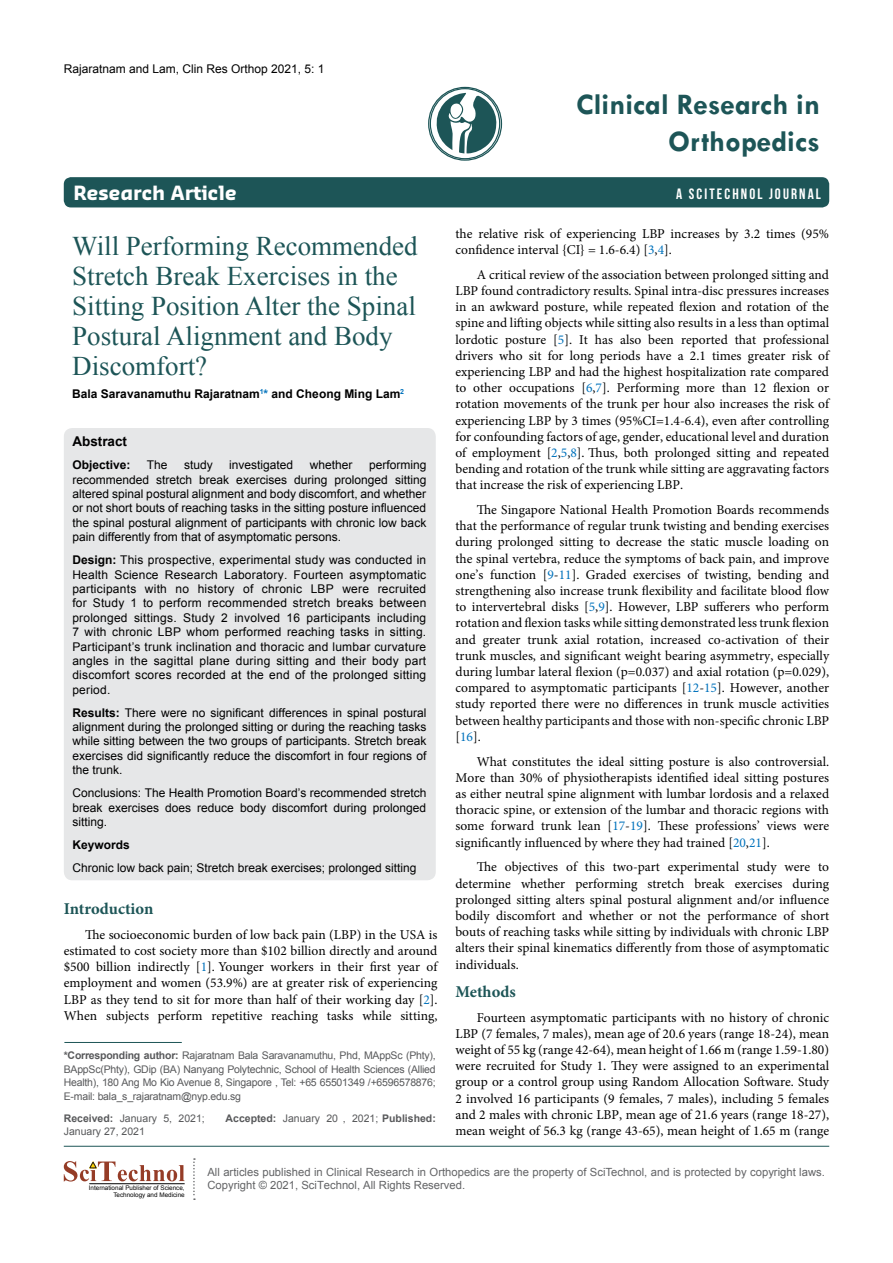
<style>
.page{position:relative;width:893px;height:1263px;background:#fff}
.page>*{position:absolute;margin:0;border:0;box-sizing:border-box;transform-origin:0 0}
.t1{font:700 30px/37.5px "Tw Cen";color:#1d5557;text-align:right}
.t2{font:27px/30px "Times New Roman";color:#1d5557}
.t3{font:700 19.2px "Sansa";color:#fff}
.t4{font:700 16.5px "Minion Pro";color:#1d5557}
.t5{font:15px "Bebas Neue";letter-spacing:.14em;color:#fff}
.t6{font:13.5px/16.2px "Minion Pro";color:#000;text-align:justify}
.t7{font:700 13.5px "Arial";color:#000}
.t8{font:12px/14.4px "Arial";color:#000;text-align:justify}
.t9{font:700 12px "Arial";color:#000}
.t10{font:11.25px/13.5px "Arial";color:#636466}
.t11{font:10.5px/13.5px "Arial";letter-spacing:-.02em;color:#58595b;text-align:justify}
.t12{font:10.5px "Arial";color:#58595b}
.t13{font:700 10.5px "Arial";color:#58595b}
.t14{font:6.3px/7.6px "Arial";color:#000;text-align:right}
.s1{color:#0072bc}
.s2{font-weight:700}
.s3{font-weight:400}
</style>
<div class="page">
<div style="left:64px;top:177px;width:765px;height:30px;background:#1d5557;border-radius:7px"></div>
<hr style="left:64px;top:1146px;width:765px;height:1px;background:#1d5557">
<svg style="left:193px;top:1158px;width:2px;height:42px"></svg>
<svg style="left:64px;top:1161px;width:121px;height:20px"></svg>
<hr style="left:89px;top:1183px;width:96px;height:1px;background:#000">
<div style="left:430px;top:88px;width:70px;height:71px;border:1px solid #1d5557;border-radius:50%"></div>
<svg style="left:436px;top:93px;width:61px;height:60px"></svg>
<div style="left:428px;top:87px;width:74px;height:74px;border:1px solid #1d5557;border-radius:50%"></div>
<hr style="left:64px;top:1042px;width:118px;height:1px;background:#1d5557">
<div style="left:64px;top:428px;width:372px;height:452px;background:#e6e7e8;border-radius:9px"></div>
<p class="t8" style="left:64px;top:61px;width:262px">Rajaratnam and Lam, Clin Res Orthop 2021, 5: 1</p>
<h1 class="t1" style="left:576px;top:85px;width:245px">Clinical Research in<br>Orthopedics</h1>
<h3 class="t3" style="left:74px;top:181px;width:165px">Research Article</h3>
<p class="t5" style="left:676px;top:186px;width:146px">A SCITECHNOL JOURNAL</p>
<h2 class="t2" style="left:72px;top:231px;width:347px">Will Performing Recommended<br>Stretch Break Exercises in the<br>Sitting Position Alter the Spinal<br>Postural Alignment and Body<br>Discomfort?</h2>
<p class="t9" style="left:72px;top:386px;width:333px">Bala Saravanamuthu Rajaratnam<sup>1</sup><span class="s1">*</span> and Cheong Ming Lam<sup>2</sup></p>
<p class="t7" style="left:72px;top:432px;width:56px">Abstract</p>
<p class="t9" style="left:72px;top:457px;width:60px">Objective:</p>
<p class="t8" style="left:147px;top:458px;width:22px">The</p>
<p class="t8" style="left:184px;top:458px;width:30px">study</p>
<p class="t8" style="left:229px;top:458px;width:66px">investigated</p>
<p class="t8" style="left:310px;top:458px;width:44px">whether</p>
<p class="t8" style="left:72px;top:458px;width:355px;text-indent:297px">performing recommended stretch break exercises during prolonged sitting altered spinal postural alignment and body discomfort, and whether or not short bouts of reaching tasks in the sitting posture influenced the spinal postural alignment of participants with chronic low back pain differently from that of asymptomatic persons.</p>
<p class="t8" style="left:72px;top:553px;width:356px"><span class="s2">Design:</span> This prospective, experimental study was conducted in Health Science Research Laboratory. Fourteen asymptomatic participants with no history of chronic LBP were recruited for Study 1 to perform recommended stretch breaks between prolonged sittings. Study 2 involved 16 participants including 7 with chronic LBP whom performed reaching tasks in sitting.<br>Participant’s trunk inclination and thoracic and lumbar curvature angles in the sagittal plane during sitting and their body part discomfort scores recorded at the end of the prolonged sitting period.</p>
<p class="t8" style="left:72px;top:705px;width:355px"><span class="s2">Results:</span> There were no significant differences in spinal postural alignment during the prolonged sitting or during the reaching tasks while sitting between the two groups of participants. Stretch break exercises did significantly reduce the discomfort in four regions of the trunk.</p>
<p class="t8" style="left:72px;top:786px;width:355px">Conclusions: The Health Promotion Board’s recommended stretch break exercises does reduce body discomfort during prolonged sitting.</p>
<p class="t9" style="left:72px;top:837px;width:59px">Keywords</p>
<p class="t8" style="left:72px;top:860px;width:346px">Chronic low back pain; Stretch break exercises; prolonged sitting</p>
<p class="t4" style="left:64px;top:897px;width:91px">Introduction</p>
<p class="t6" style="left:64px;top:926px;width:375px;text-indent:21px">The socioeconomic burden of low back pain (LBP) in the USA is estimated to cost society more than $102 billion directly and around $500 billion indirectly [<span class="s1">1</span>]. Younger workers in their first year of employment and women (53.9%) are at greater risk of experiencing LBP as they tend to sit for more than half of their working day [<span class="s1">2</span>].<br>When subjects perform repetitive reaching tasks while sitting,</p>
<p class="t11" style="left:64px;top:1049px;width:374px"><span class="s2">*Corresponding author:</span> Rajaratnam Bala Saravanamuthu, Phd, MAppSc (Phty), BAppSc(Phty), GDip (BA) Nanyang Polytechnic, School of Health Sciences (Allied Health), 180 Ang Mo Kio Avenue 8, Singapore , Tel: +65 65501349 /+6596578876; E-mail: bala_s_rajaratnam@nyp.edu.sg</p>
<p class="t12" style="left:64px;top:1111px;width:143px"><span class="s2">Received:</span> January 5, 2021;</p>
<p class="t13" style="left:226px;top:1111px;width:212px">Accepted: <span class="s3">January 20 , 2021;</span> Published:</p>
<p class="t12" style="left:64px;top:1124px;width:83px">January 27, 2021</p>
<p class="t6" style="left:455px;top:225px;width:375px">the relative risk of experiencing LBP increases by 3.2 times (95% confidence interval {CI} = 1.6-6.4) [<span class="s1">3</span>,<span class="s1">4</span>].</p>
<p class="t6" style="left:455px;top:266px;width:375px;text-indent:21px">A critical review of the association between prolonged sitting and LBP found contradictory results. Spinal intra-disc pressures increases in an awkward posture, while repeated flexion and rotation of the spine and lifting objects while sitting also results in a less than optimal lordotic posture [<span class="s1">5</span>]. It has also been reported that professional drivers who sit for long periods have a 2.1 times greater risk of experiencing LBP and had the highest hospitalization rate compared to other occupations [<span class="s1">6</span>,<span class="s1">7</span>]. Performing more than 12 flexion or rotation movements of the trunk per hour also increases the risk of experiencing LBP by 3 times (95%CI=1.4-6.4), even after controlling for confounding factors of age, gender, educational level and duration of employment [<span class="s1">2</span>,<span class="s1">5</span>,<span class="s1">8</span>]. Thus, both prolonged sitting and repeated bending and rotation of the trunk while sitting are aggravating factors that increase the risk of experiencing LBP.</p>
<p class="t6" style="left:455px;top:502px;width:375px;text-indent:21px">The Singapore National Health Promotion Boards recommends that the performance of regular trunk twisting and bending exercises during prolonged sitting to decrease the static muscle loading on the spinal vertebra, reduce the symptoms of back pain, and improve one’s function [<span class="s1">9</span>-<span class="s1">11</span>]. Graded exercises of twisting, bending and strengthening also increase trunk flexibility and facilitate blood flow to intervertebral disks [<span class="s1">5</span>,<span class="s1">9</span>]. However, LBP sufferers who perform rotation and flexion tasks while sitting demonstrated less trunk flexion and greater trunk axial rotation, increased co-activation of their trunk muscles, and significant weight bearing asymmetry, especially during lumbar lateral flexion (p=0.037) and axial rotation (p=0.029), compared to asymptomatic participants [<span class="s1">12</span>-<span class="s1">15</span>]. However, another study reported there were no differences in trunk muscle activities between healthy participants and those with non-specific chronic LBP [<span class="s1">16</span>].</p>
<p class="t6" style="left:455px;top:753px;width:375px;text-indent:21px">What constitutes the ideal sitting posture is also controversial.<br>More than 30% of physiotherapists identified ideal sitting postures as either neutral spine alignment with lumbar lordosis and a relaxed thoracic spine, or extension of the lumbar and thoracic regions with some forward trunk lean [<span class="s1">17</span>-<span class="s1">19</span>]. These professions’ views were significantly influenced by where they had trained [<span class="s1">20</span>,<span class="s1">21</span>].</p>
<p class="t6" style="left:455px;top:859px;width:375px;text-indent:21px">The objectives of this two-part experimental study were to determine whether performing stretch break exercises during prolonged sitting alters spinal postural alignment and/or influence bodily discomfort and whether or not the performance of short bouts of reaching tasks while sitting by individuals with chronic LBP alters their spinal kinematics differently from those of asymptomatic individuals.</p>
<p class="t4" style="left:455px;top:980px;width:62px">Methods</p>
<p class="t6" style="left:455px;top:1009px;width:375px;text-indent:21px">Fourteen asymptomatic participants with no history of chronic LBP (7 females, 7 males), mean age of 20.6 years (range 18-24), mean weight of 55 kg (range 42-64), mean height of 1.66 m (range 1.59-1.80) were recruited for Study 1. They were assigned to an experimental group or a control group using Random Allocation Software. Study 2 involved 16 participants (9 females, 7 males), including 5 females and 2 males with chronic LBP, mean age of 21.6 years (range 18-27), mean weight of 56.3 kg (range 43-65), mean height of 1.65 m (range</p>
<p class="t14" style="left:89px;top:1184px;width:97px">International Publisher of Science,<br>Technology and Medicine</p>
<p class="t10" style="left:207px;top:1165px;width:619px">All articles published in Clinical Research in Orthopedics are the property of SciTechnol, and is protected by copyright laws.<br>Copyright © 2021, SciTechnol, All Rights Reserved.</p>
</div>
